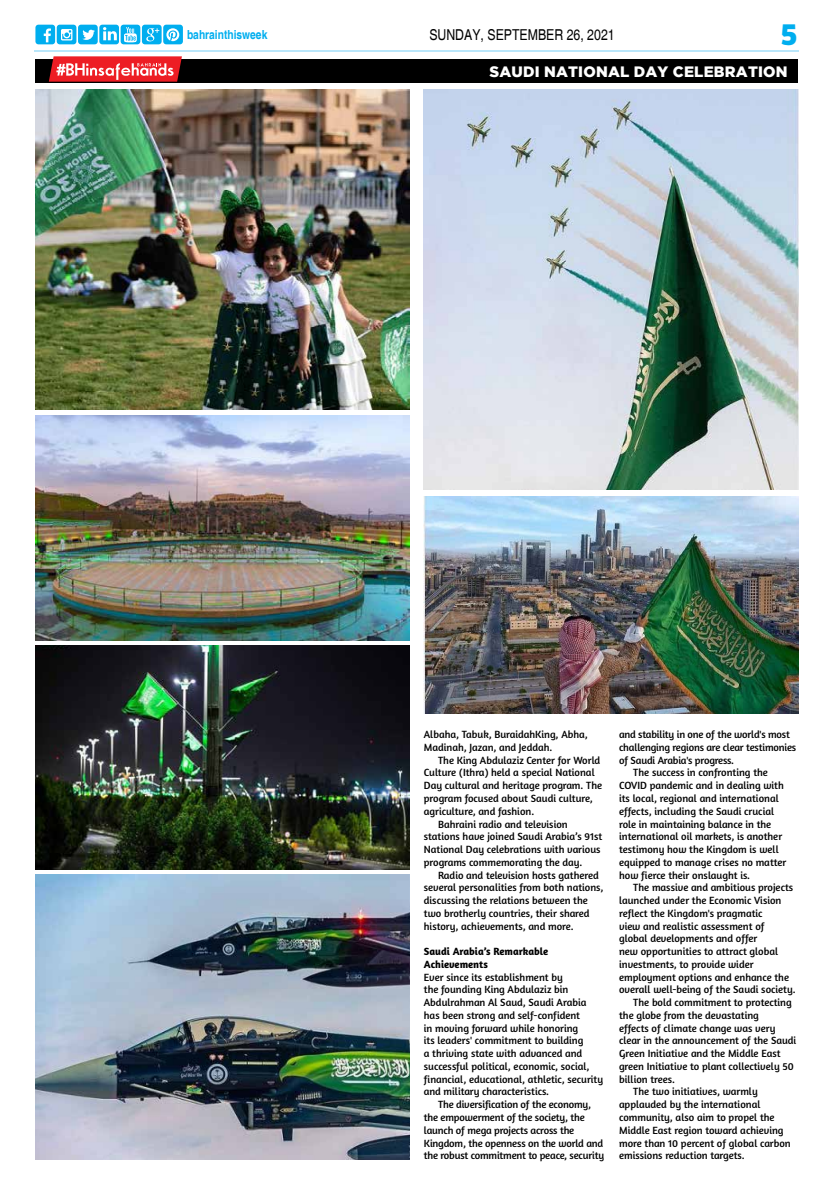
<style>
.page{position:relative;width:833px;height:1188px;background:#fff}
.page>*{position:absolute;margin:0;border:0;box-sizing:border-box;transform-origin:0 0}
.t1{font:900 27.5px "Clan OT";color:#00aeef}
.t2{font:900 15px "Gotham";letter-spacing:.015em;color:#fff}
.t3{font:condensed 15px "Helvetica";color:#000}
.t4{font:700 condensed 12.5px "Helvetica";color:#00aeef}
.t5{font:10.62px/12.8px "Amaranth";color:#000}
.t6{font:700 10.62px/12.8px "Amaranth";color:#000}
</style>
<div class="page">
<div style="left:35px;top:25px;width:20px;height:19px;background:#00aeef;border-radius:3px"></div>
<svg style="left:44px;top:28px;width:7px;height:14px"></svg>
<div style="left:78px;top:25px;width:20px;height:19px;background:#00aeef;border-radius:3px"></div>
<div style="left:57px;top:25px;width:19px;height:19px;background:#00aeef;border-radius:3px"></div>
<svg style="left:61px;top:29px;width:11px;height:11px"></svg>
<div style="left:142px;top:25px;width:20px;height:19px;background:#00aeef;border-radius:3px"></div>
<svg style="left:146px;top:28px;width:13px;height:13px"></svg>
<div style="left:163px;top:25px;width:20px;height:19px;background:#00aeef;border-radius:3px"></div>
<svg style="left:166px;top:28px;width:13px;height:13px"></svg>
<svg style="left:82px;top:25px;width:58px;height:19px"></svg>
<hr style="left:34px;top:50px;width:765px;height:2px;background:#b9e6fa">
<div style="left:35px;top:60px;width:762px;height:23px;background:#000"></div>
<svg style="left:49px;top:56px;width:133px;height:26px;background:#e6494e"></svg>
<img style="left:35px;top:89px;width:375px;height:320px">
<img style="left:424px;top:89px;width:374px;height:400px">
<img style="left:35px;top:415px;width:375px;height:225px">
<img style="left:35px;top:645px;width:375px;height:224px">
<img style="left:35px;top:874px;width:375px;height:284px">
<img style="left:424px;top:496px;width:374px;height:217px">
<p class="t4" style="left:187px;top:27px;width:82px">bahrainthisweek</p>
<h2 class="t3" style="left:429px;top:26px;width:187px">SUNDAY, SEPTEMBER 26, 2021</h2>
<h1 class="t1" style="left:780px;top:19px;width:19px">5</h1>
<h2 class="t2" style="left:489px;top:63px;width:300px">SAUDI NATIONAL DAY CELEBRATION</h2>
<p class="t5" style="left:424px;top:727px;width:165px">Albaha, Tabuk, BuraidahKing, Abha,<br>Madinah, Jazan, and Jeddah.</p>
<p class="t5" style="left:438px;top:753px;width:164px">The King Abdulaziz Center for World</p>
<p class="t5" style="left:424px;top:766px;width:172px">Culture (Ithra) held a special National</p>
<p class="t5" style="left:424px;top:778px;width:180px">Day cultural and heritage program. The</p>
<p class="t5" style="left:424px;top:791px;width:170px">program focused about Saudi culture,</p>
<p class="t5" style="left:424px;top:804px;width:112px">agriculture, and fashion.</p>
<p class="t5" style="left:438px;top:817px;width:131px">Bahraini radio and television</p>
<p class="t5" style="left:424px;top:829px;width:180px">stations have joined Saudi Arabia’s 91st</p>
<p class="t5" style="left:424px;top:842px;width:178px">National Day celebrations with various</p>
<p class="t5" style="left:424px;top:855px;width:160px">programs commemorating the day.</p>
<p class="t5" style="left:438px;top:868px;width:162px">Radio and television hosts gathered</p>
<p class="t5" style="left:424px;top:880px;width:181px">several personalities from both nations,</p>
<p class="t5" style="left:424px;top:893px;width:165px">discussing the relations between the</p>
<p class="t5" style="left:424px;top:906px;width:167px">two brotherly countries, their shared</p>
<p class="t5" style="left:424px;top:919px;width:151px">history, achievements, and more.</p>
<p class="t6" style="left:424px;top:944px;width:126px">Saudi Arabia’s Remarkable<br>Achievements</p>
<p class="t5" style="left:424px;top:970px;width:181px">Ever since its establishment by<br>the founding King Abdulaziz bin Abdulrahman Al Saud, Saudi Arabia has been strong and self-confident<br>in moving forward while honoring<br>its leaders' commitment to building<br>a thriving state with advanced and successful political, economic, social, financial, educational, athletic, security and military characteristics.</p>
<p class="t5" style="left:424px;top:1097px;width:182px;text-indent:14px">The diversification of the economy, the empowerment of the society, the launch of mega projects across the Kingdom, the openness on the world and the robust commitment to peace, security</p>
<p class="t5" style="left:619px;top:727px;width:172px">and stability in one of the world's most</p>
<p class="t5" style="left:619px;top:740px;width:179px">challenging regions are clear testimonies</p>
<p class="t5" style="left:619px;top:753px;width:116px">of Saudi Arabia's progress.</p>
<p class="t5" style="left:633px;top:766px;width:136px">The success in confronting the</p>
<p class="t5" style="left:619px;top:778px;width:166px">COVID pandemic and in dealing with</p>
<p class="t5" style="left:619px;top:791px;width:161px">its local, regional and international</p>
<p class="t5" style="left:619px;top:804px;width:157px">effects, including the Saudi crucial</p>
<p class="t5" style="left:619px;top:817px;width:154px">role in maintaining balance in the</p>
<p class="t5" style="left:619px;top:829px;width:165px">international oil markets, is another</p>
<p class="t5" style="left:619px;top:842px;width:161px">testimony how the Kingdom is well</p>
<p class="t5" style="left:619px;top:855px;width:169px">equipped to manage crises no matter</p>
<p class="t5" style="left:619px;top:868px;width:132px">how fierce their onslaught is.</p>
<p class="t5" style="left:633px;top:880px;width:161px">The massive and ambitious projects</p>
<p class="t5" style="left:619px;top:893px;width:164px">launched under the Economic Vision</p>
<p class="t5" style="left:619px;top:906px;width:145px">reflect the Kingdom's pragmatic</p>
<p class="t5" style="left:619px;top:919px;width:147px">view and realistic assessment of</p>
<p class="t5" style="left:619px;top:931px;width:140px">global developments and offer</p>
<p class="t5" style="left:619px;top:944px;width:160px">new opportunities to attract global</p>
<p class="t5" style="left:619px;top:957px;width:136px">investments, to provide wider</p>
<p class="t5" style="left:619px;top:970px;width:171px">employment options and enhance the</p>
<p class="t5" style="left:619px;top:982px;width:178px">overall well-being of the Saudi society.</p>
<p class="t5" style="left:633px;top:995px;width:160px">The bold commitment to protecting</p>
<p class="t5" style="left:619px;top:1008px;width:141px">the globe from the devastating</p>
<p class="t5" style="left:619px;top:1021px;width:158px">effects of climate change was very</p>
<p class="t5" style="left:619px;top:1033px;width:179px">clear in the announcement of the Saudi</p>
<p class="t5" style="left:619px;top:1046px;width:163px">Green Initiative and the Middle East</p>
<p class="t5" style="left:619px;top:1059px;width:176px">green Initiative to plant collectively 50</p>
<p class="t5" style="left:619px;top:1072px;width:57px">billion trees.</p>
<p class="t5" style="left:633px;top:1084px;width:126px">The two initiatives, warmly</p>
<p class="t5" style="left:619px;top:1097px;width:143px">applauded by the international</p>
<p class="t5" style="left:619px;top:1110px;width:157px">community, also aim to propel the</p>
<p class="t5" style="left:619px;top:1123px;width:166px">Middle East region toward achieving</p>
<p class="t5" style="left:619px;top:1135px;width:173px">more than 10 percent of global carbon</p>
<p class="t5" style="left:619px;top:1148px;width:127px">emissions reduction targets.</p>
</div>
